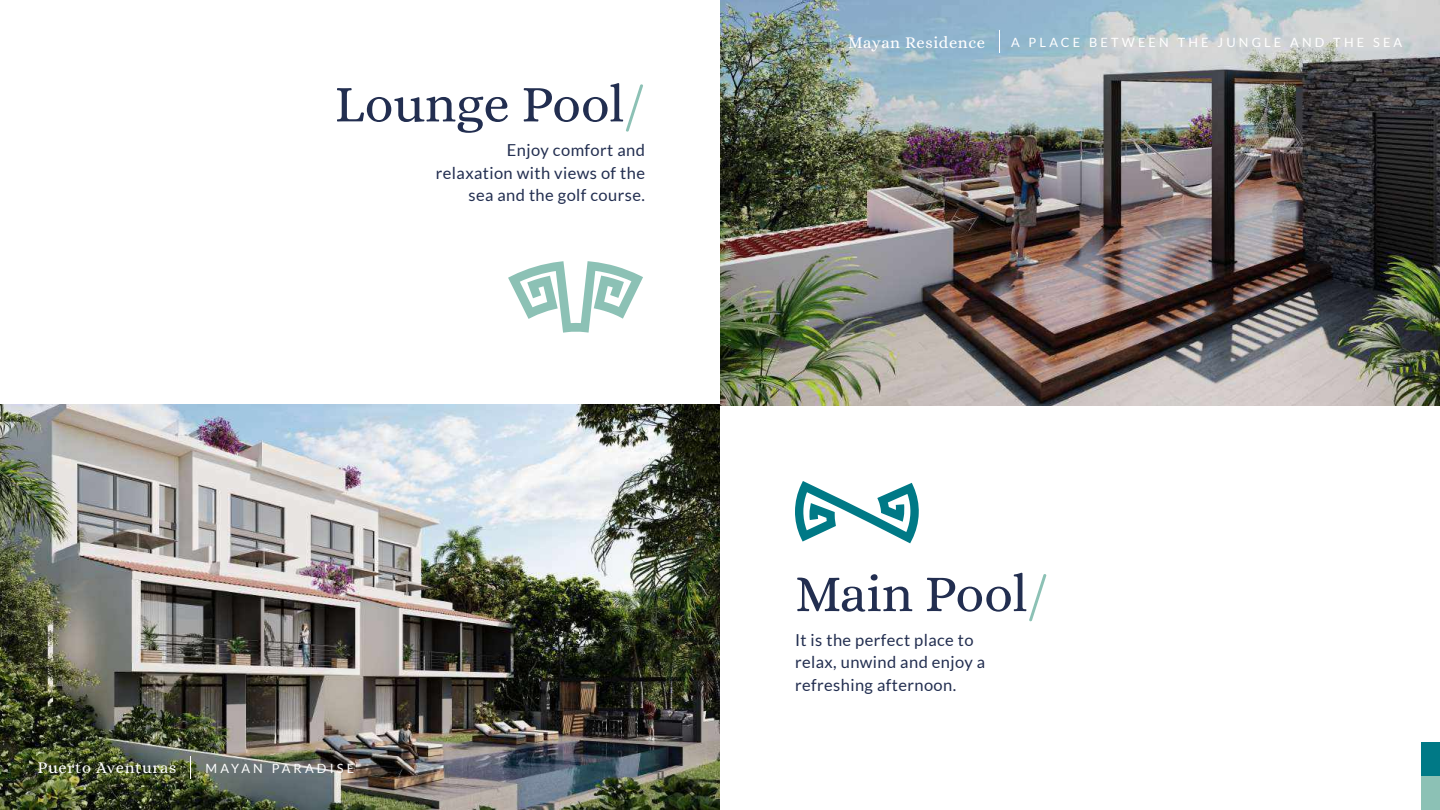
<style>
.page{position:relative;width:1440px;height:810px;background:#fff}
.page>*{position:absolute;margin:0;border:0;box-sizing:border-box;transform-origin:0 0}
.t1{font:52.5px "Alice";color:#222e50}
.t2{font:16.5px/22.5px "Lato";letter-spacing:.025em;color:#222e50}
.t3{font:16.5px "Alice";letter-spacing:.04em;color:#fff}
.t4{font:12.75px "Lato";letter-spacing:.25em;color:#fff}
.s1{color:#8cc1b5}
</style>
<div class="page">
<img style="left:0;top:405px;width:720px;height:405px">
<img style="left:720px;top:0;width:720px;height:405px">
<svg style="left:508px;top:261px;width:135px;height:72px"></svg>
<svg style="left:795px;top:481px;width:124px;height:62px"></svg>
<svg style="left:190px;top:757px;width:1px;height:22px"></svg>
<svg style="left:999px;top:31px;width:1px;height:22px"></svg>
<div style="left:1421px;top:742px;width:19px;height:34px;background:#007986"></div>
<div style="left:1421px;top:776px;width:19px;height:34px;background:#8cc1b5"></div>
<h1 class="t1" style="left:335px;top:74px;width:312px">Lounge Pool<span class="s1">/</span></h1>
<p class="t2" style="left:436px;top:138px;width:211px;text-align:right">Enjoy comfort and relaxation with views of the sea and the golf course.</p>
<p class="t3" style="left:38px;top:758px;width:140px">Puerto Aventuras</p>
<p class="t4" style="left:205px;top:760px;width:150px">MAYAN PARADISE</p>
<p class="t3" style="left:848px;top:33px;width:138px">Mayan Residence</p>
<p class="t4" style="left:1011px;top:34px;width:393px">A PLACE BETWEEN THE JUNGLE AND THE SEA</p>
<h1 class="t1" style="left:795px;top:563px;width:255px">Main Pool<span class="s1">/</span></h1>
<p class="t2" style="left:795px;top:628px;width:192px">It is the perfect place to relax, unwind and enjoy a refreshing afternoon.</p>
</div>
